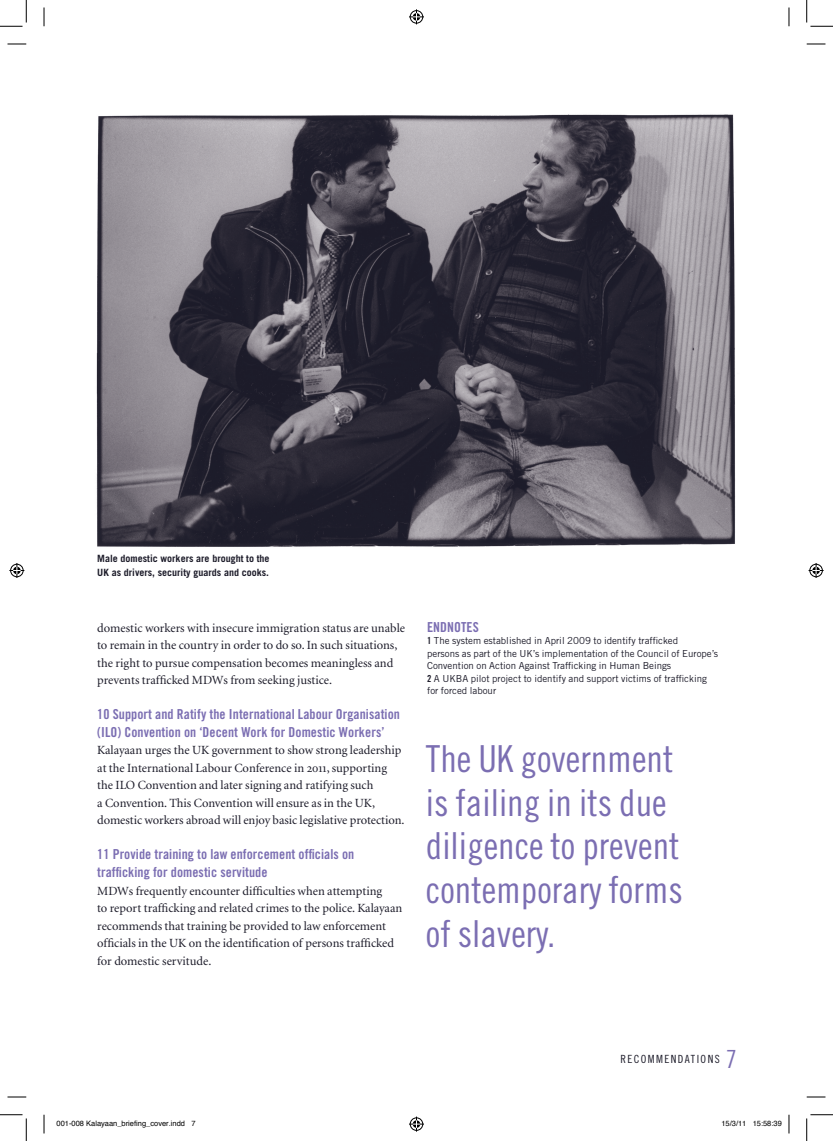
<style>
.page{position:relative;width:833px;height:1141px;background:#fff}
.page>*{position:absolute;margin:0;border:0;box-sizing:border-box;transform-origin:0 0}
.t1{font:37.12px/43.8px "Trade Gothic Cond Eighteen";color:#7b6eb2}
.t2{font:25px "Trade Gothic Cond Eighteen";color:#7b6eb2}
.t3{font:13.75px/17.5px "Trade Gothic Bold Cond Twenty";letter-spacing:.005em;color:#7b6eb2}
.t4{font:12.5px/17.5px "Minion";color:#1c1b29}
.t5{font:11.25px "Trade Gothic Cond Eighteen";letter-spacing:.125em;color:#1c1b29}
.t6{font:700 10px/13.8px "Trade Gothic";color:#1c1b29}
.t7{font:9.75px/12.5px "Trade Gothic";color:#1c1b29}
.t8{font:7.5px "Helvetica";color:#000}
.s1{font-family:"Minion Exp"}
.s2{font-family:"Trade Gothic Bold Cond Twenty"}
</style>
<div class="page">
<img style="left:96px;top:114px;width:640px;height:433px">
<svg style="left:8px;top:43px;width:18px;height:2px"></svg>
<svg style="left:806px;top:43px;width:19px;height:2px"></svg>
<svg style="left:8px;top:1096px;width:18px;height:1px"></svg>
<svg style="left:806px;top:1096px;width:19px;height:1px"></svg>
<svg style="left:43px;top:8px;width:2px;height:18px"></svg>
<svg style="left:43px;top:1114px;width:2px;height:19px"></svg>
<svg style="left:788px;top:8px;width:1px;height:18px"></svg>
<svg style="left:788px;top:1114px;width:1px;height:19px"></svg>
<svg style="left:0;top:0;width:27px;height:27px"></svg>
<svg style="left:0;top:1114px;width:27px;height:26px"></svg>
<svg style="left:806px;top:0;width:26px;height:27px"></svg>
<svg style="left:806px;top:1114px;width:26px;height:26px"></svg>
<svg style="left:409px;top:9px;width:15px;height:15px"></svg>
<svg style="left:409px;top:1116px;width:15px;height:15px"></svg>
<svg style="left:9px;top:563px;width:15px;height:15px"></svg>
<svg style="left:808px;top:563px;width:15px;height:15px"></svg>
<p class="t6" style="left:97px;top:551px;width:174px">Male domestic workers are brought to the<br>UK as drivers, security guards and cooks.</p>
<p class="t4" style="left:97px;top:619px;width:309px">domestic workers with insecure immigration status are unable to remain in the country in order to do so. In such situations, the right to pursue compensation becomes meaningless and prevents trafficked MDWs from seeking justice.</p>
<p class="t3" style="left:97px;top:705px;width:304px">10 Support and Ratify the International Labour Organisation (ILO) Convention on ‘Decent Work for Domestic Workers’</p>
<p class="t4" style="left:97px;top:742px;width:308px">Kalayaan urges the UK government to show strong leadership at the International Labour Conference in <span class="s1">2011</span>, supporting the ILO Convention and later signing and ratifying such<br>a Convention. This Convention will ensure as in the UK, domestic workers abroad will enjoy basic legislative protection.</p>
<p class="t3" style="left:97px;top:845px;width:258px">11 Provide training to law enforcement officials on trafficking for domestic servitude</p>
<p class="t4" style="left:97px;top:882px;width:306px">MDWs frequently encounter difficulties when attempting<br>to report trafficking and related crimes to the police. Kalayaan recommends that training be provided to law enforcement officials in the UK on the identification of persons trafficked for domestic servitude.</p>
<p class="t3" style="left:427px;top:618px;width:53px">Endnotes</p>
<p class="t7" style="left:427px;top:634px;width:292px"><span class="s2">1</span> The system established in April 2009 to identify trafficked<br>persons as part of the UK’s implementation of the Council of Europe’s Convention on Action Against Trafficking in Human Beings<br><span class="s2">2</span> A UKBA pilot project to identify and support victims of trafficking for forced labour</p>
<h1 class="t1" style="left:425px;top:736px;width:258px">The UK government is failing in its due diligence to prevent contemporary forms of slavery.</h1>
<p class="t5" style="left:620px;top:1051px;width:22px">RECOMM</p>
<p class="t5" style="left:664px;top:1051px;width:57px">ENDATIONS</p>
<h2 class="t2" style="left:725px;top:1043px;width:13px">7</h2>
<p class="t8" style="left:56px;top:1117px;width:140px">001-008 Kalayaan_briefing_cover.indd 7</p>
<p class="t8" style="left:721px;top:1117px;width:62px">15/3/11 15:58:39</p>
</div>
